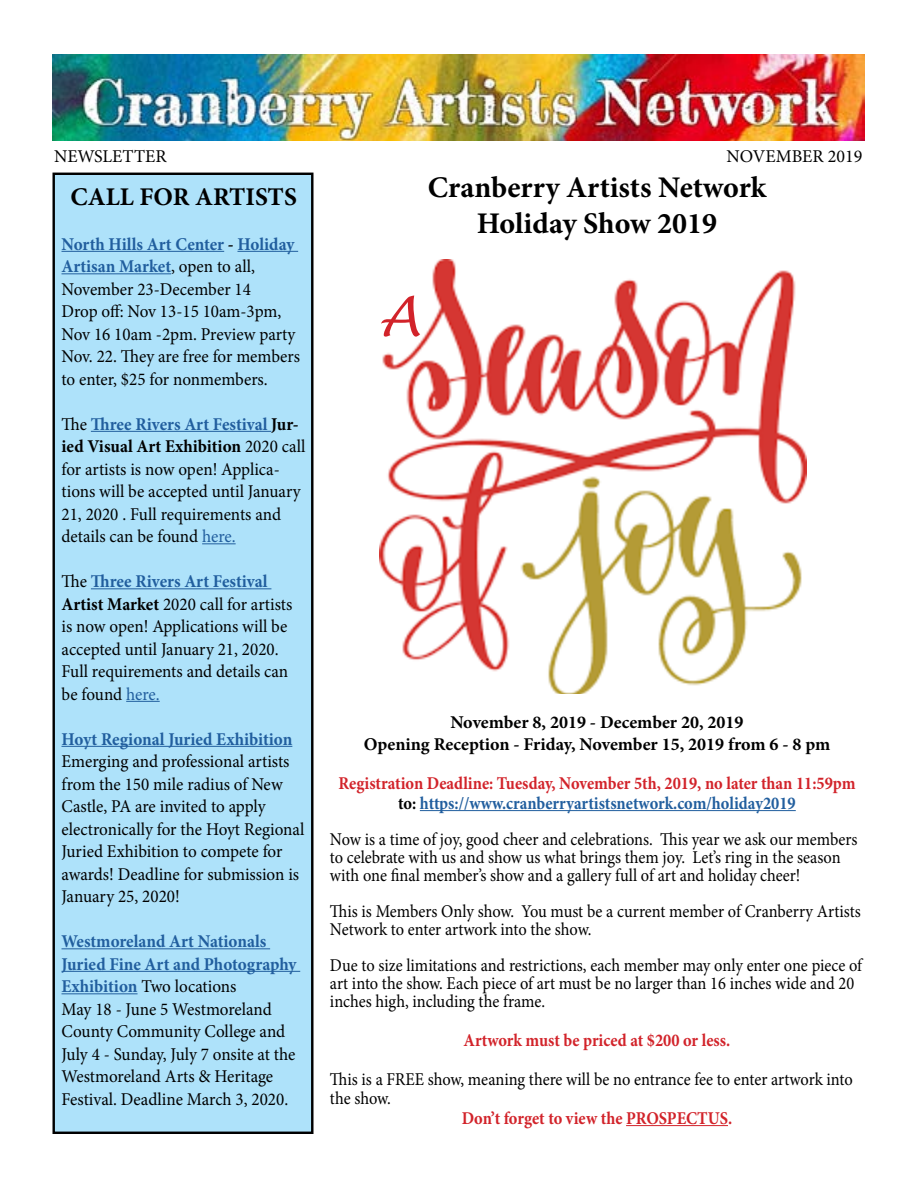
<style>
.page{position:relative;width:918px;height:1188px;background:#fff}
.page>*{position:absolute;margin:0;border:0;box-sizing:border-box;transform-origin:0 0}
.t1{font:italic 54px "Lucida Handwriting";color:#d2232a}
.t2{font:700 30px/36px "Minion Pro";color:#000;text-align:center}
.t3{font:700 25.5px "Minion Pro";color:#000}
.t4{font:18px/22.5px "Minion Pro";letter-spacing:-.005em;color:#000;scale:.95 1}
.t5{font:18px/18px "Minion Pro";letter-spacing:-.005em;color:#000;scale:.91 1}
.t6{font:700 18px/19.5px "Minion Pro";color:#d2232a;text-align:center;scale:.91 1}
.t7{font:700 18px/22.5px "Minion Pro";color:#000;text-align:center}
.t8{font:700 18px "Minion Pro";color:#215e9e;scale:.95 1}
.t9{font:18px "Minion Pro";letter-spacing:-.005em;color:#000}
.s1{font-weight:700;color:#215e9e}
.s2{font-weight:700}
.s3{color:#215e9e}
.s4{color:#000}
</style>
<div class="page">
<hr style="left:420px;top:810px;width:376px;height:1px;background:#215e9e">
<hr style="left:626px;top:1125px;width:102px;height:1px;background:#d2232a">
<img style="left:52px;top:54px;width:813px;height:87px">
<div style="left:54px;top:174px;width:258px;height:959px;background:#aee2fa"></div>
<div style="left:53px;top:173px;width:261px;height:961px;border:2px solid #000"></div>
<hr style="left:62px;top:251px;width:162px;height:1px;background:#215e9e">
<hr style="left:237px;top:251px;width:61px;height:1px;background:#215e9e">
<hr style="left:62px;top:273px;width:109px;height:1px;background:#215e9e">
<hr style="left:91px;top:431px;width:180px;height:1px;background:#215e9e">
<hr style="left:202px;top:543px;width:34px;height:1px;background:#215e9e">
<hr style="left:91px;top:588px;width:180px;height:1px;background:#215e9e">
<hr style="left:126px;top:701px;width:34px;height:1px;background:#215e9e">
<hr style="left:62px;top:746px;width:230px;height:1px;background:#215e9e">
<hr style="left:62px;top:948px;width:208px;height:1px;background:#215e9e">
<hr style="left:62px;top:971px;width:238px;height:1px;background:#215e9e">
<hr style="left:62px;top:993px;width:76px;height:1px;background:#215e9e">
<img style="left:379px;top:259px;width:427px;height:434px">
<p class="t9" style="left:54px;top:144px;width:114px">NEWSLETTER</p>
<p class="t9" style="left:727px;top:144px;width:137px">NOVEMBER 2019</p>
<h3 class="t3" style="left:71px;top:178px;width:228px">CALL FOR ARTISTS</h3>
<p class="t4" style="left:62px;top:233px;width:253px"><span class="s1">North Hills Art Center</span> <span class="s2">-</span> <span class="s1">Holiday<br>Artisan Market</span>, open to all,<br>November 23-December 14<br>Drop off: Nov 13-15 10am-3pm,<br>Nov 16 10am -2pm. Preview party<br>Nov. 22. They are free for members to enter, $25 for nonmembers.</p>
<p class="t4" style="left:62px;top:413px;width:258px">The <span class="s1">Three Rivers Art Festival</span> <span class="s2">Jur&shy;ied Visual Art Exhibition</span> 2020 call for artists is now open! Applica&shy;tions will be accepted until January<br>21, 2020 . Full requirements and details can be found <span class="s3">here.</span></p>
<p class="t4" style="left:62px;top:570px;width:245px">The <span class="s1">Three Rivers Art Festival<br></span><span class="s2">Artist Market</span> 2020 call for artists is now open! Applications will be accepted until January 21, 2020.<br>Full requirements and details can be found <span class="s3">here.</span></p>
<p class="t8" style="left:62px;top:726px;width:245px">Hoyt Regional Juried Exhibition</p>
<p class="t4" style="left:62px;top:750px;width:257px">Emerging and professional artists from the 150 mile radius of New<br>Castle, PA are invited to apply electronically for the Hoyt Regional<br>Juried Exhibition to compete for awards! Deadline for submission is<br>January 25, 2020!</p>
<p class="t4" style="left:62px;top:930px;width:249px"><span class="s1">Westmoreland Art Nationals<br>Juried Fine Art and Photography<br>Exhibition</span> Two locations<br>May 18 - June 5 Westmoreland<br>County Community College and<br>July 4 - Sunday, July 7 onsite at the<br>Westmoreland Arts &amp; Heritage<br>Festival. Deadline March 3, 2020.</p>
<h2 class="t2" style="left:428px;top:169px;width:340px">Cranberry Artists Network<br>Holiday Show 2019</h2>
<h1 class="t1" style="left:379px;top:284px;width:43px">A</h1>
<p class="t7" style="left:364px;top:711px;width:468px">November 8, 2019 - December 20, 2019<br>Opening Reception - Friday, November 15, 2019 from 6 - 8 pm</p>
<p class="t6" style="left:338px;top:774px;width:570px">Registration Deadline: Tuesday, November 5th, 2019, no later than 11:59pm <span class="s4">to:</span> <span class="s3">https://www.cranberryartistsnetwork.com/holiday2019</span></p>
<p class="t5" style="left:330px;top:830px;width:581px">Now is a time of joy, good cheer and celebrations. This year we ask our members to celebrate with us and show us what brings them joy. Let’s ring in the season with one final member’s show and a gallery full of art and holiday cheer!</p>
<p class="t5" style="left:330px;top:902px;width:585px">This is Members Only show. You must be a current member of Cranberry Artists<br>Network to enter artwork into the show.</p>
<p class="t5" style="left:330px;top:956px;width:586px">Due to size limitations and restrictions, each member may only enter one piece of art into the show. Each piece of art must be no larger than 16 inches wide and 20 inches high, including the frame.</p>
<p class="t6" style="left:464px;top:1030px;width:295px">Artwork must be priced at $200 or less.</p>
<p class="t5" style="left:330px;top:1069px;width:576px;line-height:19.5px">This is a FREE show, meaning there will be no entrance fee to enter artwork into the show.</p>
<p class="t6" style="left:462px;top:1108px;width:299px">Don’t forget to view the PROSPECTUS.</p>
</div>
